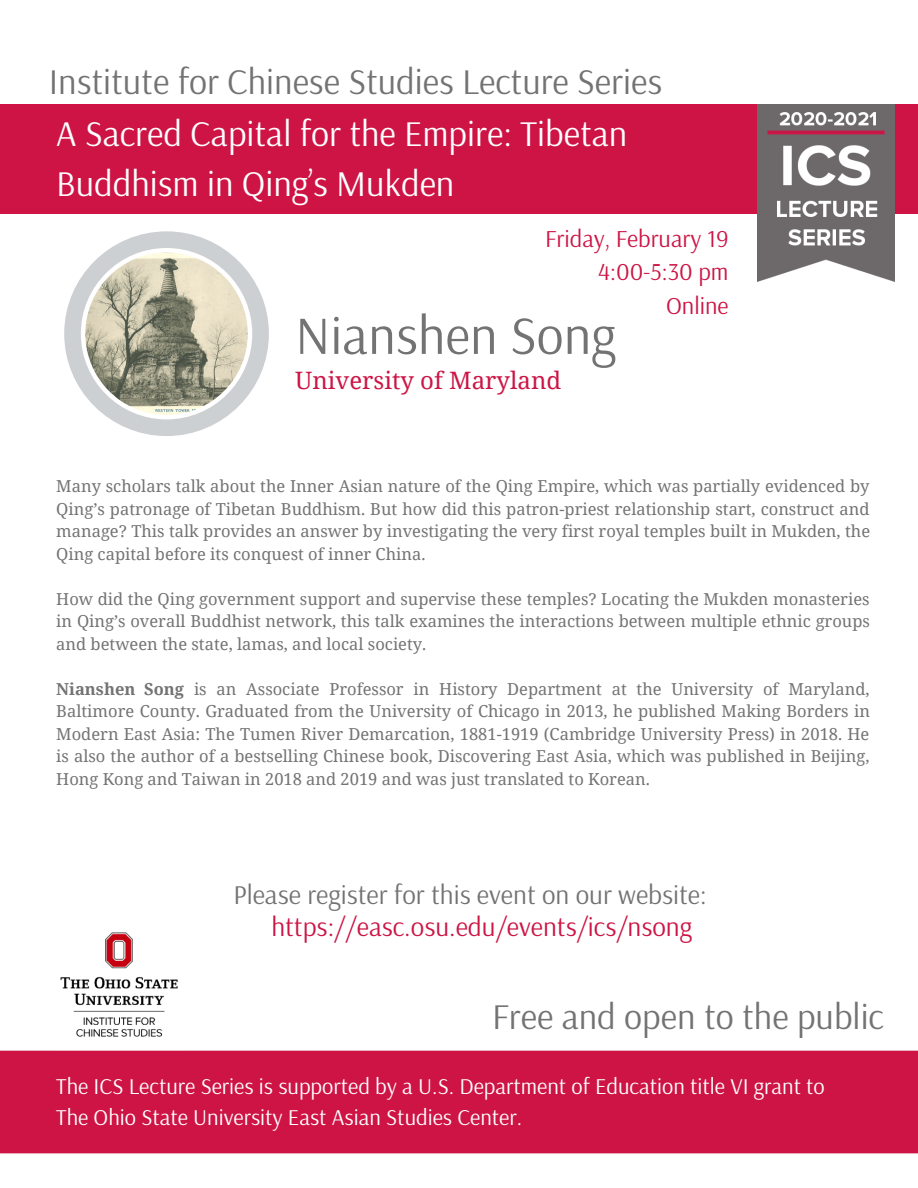
<style>
.page{position:relative;width:918px;height:1188px;background:#fff}
.page>*{position:absolute;margin:0;border:0;box-sizing:border-box;transform-origin:0 0}
.t1{font:54px "Arsenal";color:#737373}
.t2{font:36px "Arsenal";color:#737373}
.t3{font:36px/49.5px "Arsenal";color:#fff}
.t4{font:27px "Arsenal";color:#737373}
.t5{font:27px "Arsenal";color:#cc1545}
.t6{font:24.3px/33.8px "Arsenal";color:#cc1545;text-align:right}
.t7{font:24px "Noto Serif";color:#cc1545}
.t8{font:22.5px/31.5px "Arsenal";color:#fff}
.t9{font:16.5px/22.5px "Noto Serif";color:#737373;text-align:justify}
.s1{font-weight:700}
</style>
<div class="page">
<div style="left:0;top:104px;width:918px;height:109px;background:#ce1445"></div>
<div style="left:0;top:1050px;width:918px;height:104px;background:#ce1445"></div>
<svg style="left:64px;top:231px;width:205px;height:205px"></svg>
<img style="left:757px;top:104px;width:138px;height:178px">
<img style="left:60px;top:932px;width:118px;height:105px">
<h2 class="t2" style="left:49px;top:58px;width:615px">Institute for Chinese Studies Lecture Series</h2>
<h2 class="t3" style="left:56px;top:108px;width:573px">A Sacred Capital for the Empire: Tibetan<br>Buddhism in Qing’s Mukden</h2>
<h3 class="t6" style="left:545px;top:221px;width:185px">Friday, February 19<br>4:00-5:30 pm<br>Online</h3>
<h1 class="t1" style="left:295px;top:300px;width:322px">Nianshen Song</h1>
<h3 class="t7" style="left:295px;top:363px;width:268px">University of Maryland</h3>
<p class="t9" style="left:56px;top:474px;width:815px">Many scholars talk about the Inner Asian nature of the Qing Empire, which was partially evidenced by Qing’s patronage of Tibetan Buddhism. But how did this patron-priest relationship start, construct and manage? This talk provides an answer by investigating the very first royal temples built in Mukden, the Qing capital before its conquest of inner China.</p>
<p class="t9" style="left:56px;top:587px;width:815px">How did the Qing government support and supervise these temples? Locating the Mukden monasteries in Qing’s overall Buddhist network, this talk examines the interactions between multiple ethnic groups and between the state, lamas, and local society.</p>
<p class="t9" style="left:56px;top:677px;width:815px"><span class="s1">Nianshen Song</span> is an Associate Professor in History Department at the University of Maryland, Baltimore County. Graduated from the University of Chicago in 2013, he published Making Borders in Modern East Asia: The Tumen River Demarcation, 1881-1919 (Cambridge University Press) in 2018. He is also the author of a bestselling Chinese book, Discovering East Asia, which was published in Beijing, Hong Kong and Taiwan in 2018 and 2019 and was just translated to Korean.</p>
<h3 class="t4" style="left:233px;top:877px;width:475px">Please register for this event on our website:</h3>
<h3 class="t5" style="left:271px;top:909px;width:422px">https://easc.osu.edu/events/ics/nsong</h3>
<h2 class="t2" style="left:492px;top:993px;width:393px">Free and open to the public</h2>
<h3 class="t8" style="left:56px;top:1070px;width:770px">The ICS Lecture Series is supported by a U.S. Department of Education title VI grant to<br>The Ohio State University East Asian Studies Center.</h3>
</div>
